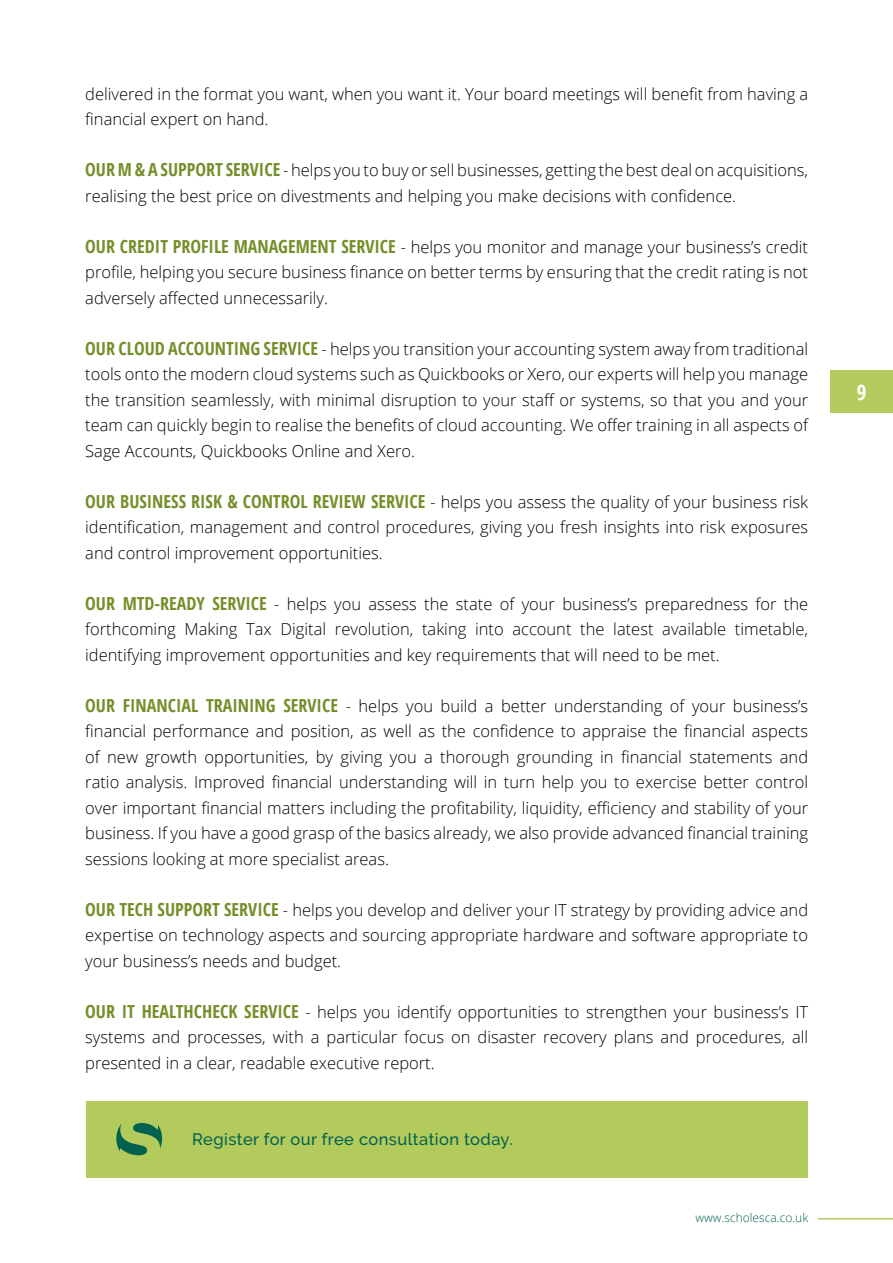
<style>
.page{position:relative;width:893px;height:1263px;background:#fff}
.page>*{position:absolute;margin:0;border:0;box-sizing:border-box;transform-origin:0 0}
.t1{font:700 condensed 21px "Open Sans";color:#fff}
.t2{font:300 16.5px/25.5px "Open Sans";color:#000;text-align:justify}
.t3{font:500 16.5px "Raleway";letter-spacing:.025em;color:#00624f}
.t4{font:300 12px "Open Sans";color:#00624f}
.s1{font-weight:700;font-stretch:condensed;font-size:18px;color:#748f2a}
</style>
<div class="page">
<hr style="left:818px;top:1218px;width:75px;height:1px;background:#b3ca5c">
<div style="left:830px;top:370px;width:63px;height:43px;background:#b3ca5c"></div>
<div style="left:86px;top:1101px;width:721px;height:76px;background:#b3ca5c"></div>
<svg style="left:116px;top:1123px;width:46px;height:32px"></svg>
<p class="t2" style="left:85px;top:80px;width:724px">delivered in the format you want, when you want it. Your board meetings will benefit from having a financial expert on hand.</p>
<p class="t2" style="left:85px;top:157px;width:724px"><span class="s1">OUR M &amp; A SUPPORT SERVICE</span> - helps you to buy or sell businesses, getting the best deal on acquisitions, realising the best price on divestments and helping you make decisions with confidence.</p>
<p class="t2" style="left:85px;top:233px;width:724px"><span class="s1">OUR CREDIT PROFILE MANAGEMENT SERVICE</span> - helps you monitor and manage your business’s credit profile, helping you secure business finance on better terms by ensuring that the credit rating is not adversely affected unnecessarily.</p>
<p class="t2" style="left:85px;top:335px;width:724px"><span class="s1">OUR CLOUD ACCOUNTING SERVICE</span> - helps you transition your accounting system away from traditional tools onto the modern cloud systems such as Quickbooks or Xero, our experts will help you manage the transition seamlessly, with minimal disruption to your staff or systems, so that you and your team can quickly begin to realise the benefits of cloud accounting. We offer training in all aspects of Sage Accounts, Quickbooks Online and Xero.</p>
<p class="t2" style="left:85px;top:488px;width:724px"><span class="s1">OUR BUSINESS RISK &amp; CONTROL REVIEW SERVICE</span> - helps you assess the quality of your business risk identification, management and control procedures, giving you fresh insights into risk exposures and control improvement opportunities.</p>
<p class="t2" style="left:85px;top:590px;width:724px"><span class="s1">OUR MTD-READY SERVICE</span> - helps you assess the state of your business’s preparedness for the forthcoming Making Tax Digital revolution, taking into account the latest available timetable, identifying improvement opportunities and key requirements that will need to be met.</p>
<p class="t2" style="left:85px;top:692px;width:724px"><span class="s1">OUR FINANCIAL TRAINING SERVICE</span> - helps you build a better understanding of your business’s financial performance and position, as well as the confidence to appraise the financial aspects of new growth opportunities, by giving you a thorough grounding in financial statements and ratio analysis. Improved financial understanding will in turn help you to exercise better control over important financial matters including the profitability, liquidity, efficiency and stability of your business. If you have a good grasp of the basics already, we also provide advanced financial training sessions looking at more specialist areas.</p>
<p class="t2" style="left:85px;top:896px;width:724px"><span class="s1">OUR TECH SUPPORT SERVICE</span> - helps you develop and deliver your IT strategy by providing advice and expertise on technology aspects and sourcing appropriate hardware and software appropriate to your business’s needs and budget.</p>
<p class="t2" style="left:85px;top:998px;width:724px"><span class="s1">OUR IT HEALTHCHECK SERVICE</span> - helps you identify opportunities to strengthen your business’s IT systems and processes, with a particular focus on disaster recovery plans and procedures, all presented in a clear, readable executive report.</p>
<p class="t3" style="left:192px;top:1129px;width:322px">Register for our free consultation today.</p>
<p class="t4" style="left:696px;top:1209px;width:114px">www.scholesca.co.uk</p>
<p class="t1" style="left:857px;top:377px;width:11px">9</p>
</div>
